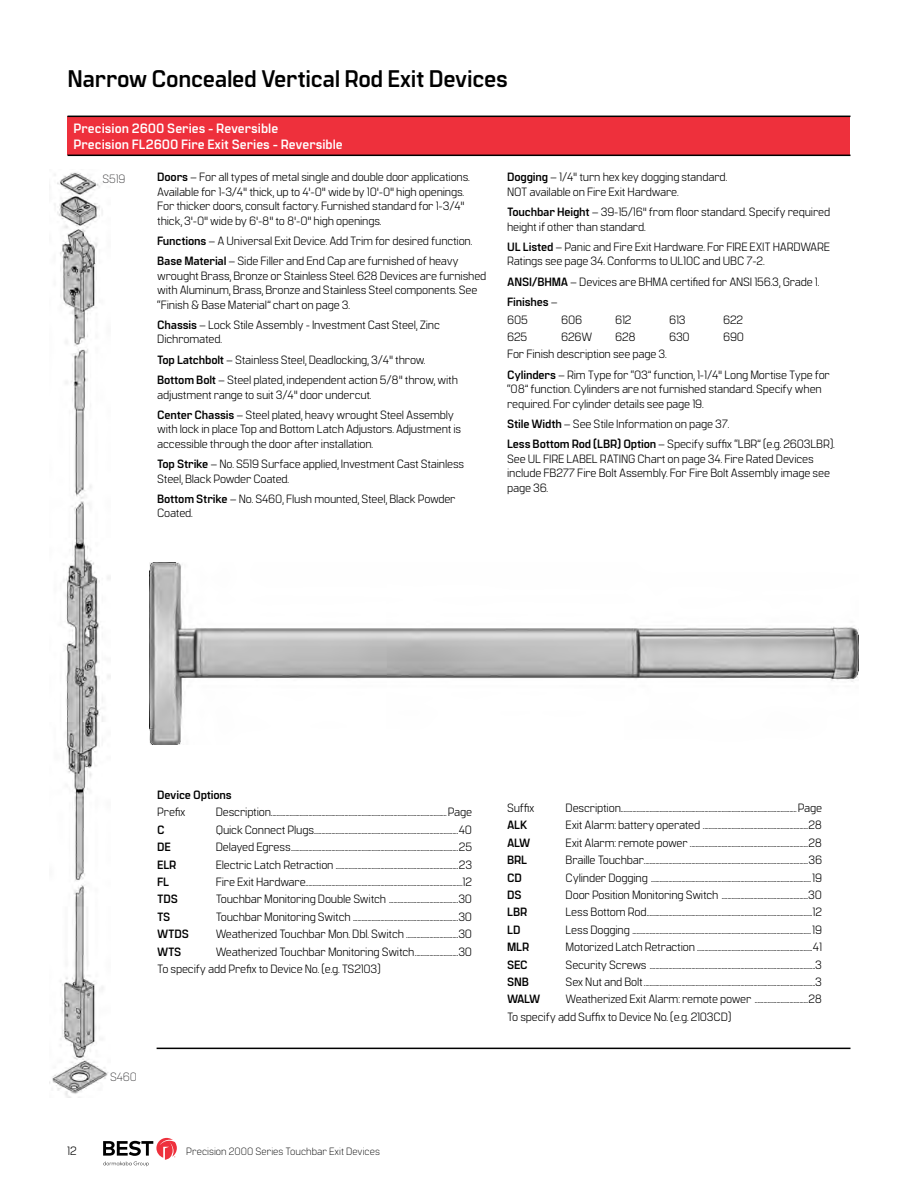
<style>
.page{position:relative;width:918px;height:1188px;background:#fff}
.page>*{position:absolute;margin:0;border:0;box-sizing:border-box;transform-origin:0 0}
.t1{font:700 24px "Manifold CF";letter-spacing:-.015em;color:#000}
.t2{font:700 13.5px/16.2px "Manifold CF";color:#fff}
.t3{font:12px/14.4px "Manifold CF";letter-spacing:-.015em;color:#000}
.t4{font:700 12px "Manifold CF";letter-spacing:-.015em;color:#000}
.t5{font:300 12px "Manifold CF";letter-spacing:-.015em;color:#414042}
.t6{font:300 10.5px "Manifold CF";color:#000}
.s1{font-weight:700}
</style>
<div class="page">
<svg style="left:103px;top:1138px;width:74px;height:28px"></svg>
<img style="left:52px;top:172px;width:58px;height:926px">
<div style="left:68px;top:116px;width:782px;height:39px;background:#ee303c"></div>
<hr style="left:68px;top:116px;width:782px;height:1px;background:#000">
<hr style="left:68px;top:155px;width:782px;height:1px;background:#000">
<hr style="left:157px;top:1048px;width:694px;height:1px;background:#000">
<img style="left:149px;top:562px;width:710px;height:182px">
<h1 class="t1" style="left:68px;top:64px;width:442px">Narrow Concealed Vertical Rod Exit Devices</h1>
<p class="t2" style="left:74px;top:121px;width:271px">Precision 2600 Series - Reversible<br>Precision FL2600 Fire Exit Series - Reversible</p>
<p class="t3" style="left:157px;top:170px;width:314px"><span class="s1">Doors</span> – For all types of metal single and double door applications.<br>Available for 1-3/4" thick, up to 4'-0" wide by 10'-0" high openings.<br>For thicker doors, consult factory. Furnished standard for 1-3/4" thick, 3'-0" wide by 6'-8" to 8'-0" high openings.</p>
<p class="t3" style="left:157px;top:231px;width:317px;line-height:20.4px"><span class="s1">Functions</span> – A Universal Exit Device. Add Trim for desired function.<br><span class="s1">Base Material</span> – Side Filler and End Cap are furnished of heavy</p>
<p class="t3" style="left:157px;top:269px;width:331px">wrought Brass, Bronze or Stainless Steel. 628 Devices are furnished with Aluminum, Brass, Bronze and Stainless Steel components. See “Finish &amp; Base Material” chart on page 3.</p>
<p class="t3" style="left:157px;top:318px;width:284px"><span class="s1">Chassis</span> – Lock Stile Assembly - Investment Cast Steel, Zinc<br>Dichromated.</p>
<p class="t3" style="left:157px;top:350px;width:302px;line-height:20.4px"><span class="s1">Top Latchbolt</span> – Stainless Steel, Deadlocking, 3/4" throw.<br><span class="s1">Bottom Bolt</span> – Steel plated, independent action 5/8" throw, with</p>
<p class="t3" style="left:157px;top:384px;width:298px;line-height:20.4px">adjustment range to suit 3/4" door undercut.<br><span class="s1">Center Chassis</span> – Steel plated, heavy wrought Steel Assembly</p>
<p class="t3" style="left:157px;top:422px;width:306px">with lock in place Top and Bottom Latch Adjustors. Adjustment is accessible through the door after installation.</p>
<p class="t3" style="left:157px;top:457px;width:309px"><span class="s1">Top Strike</span> – No. S519 Surface applied, Investment Cast Stainless<br>Steel, Black Powder Coated.</p>
<p class="t3" style="left:157px;top:492px;width:300px"><span class="s1">Bottom Strike</span> – No. S460, Flush mounted, Steel, Black Powder<br>Coated.</p>
<p class="t5" style="left:103px;top:172px;width:24px">S519</p>
<p class="t3" style="left:507px;top:170px;width:222px"><span class="s1">Dogging</span> – 1/4" turn hex key dogging standard.<br>NOT available on Fire Exit Hardware.</p>
<p class="t3" style="left:507px;top:205px;width:325px"><span class="s1">Touchbar Height</span> – 39-15/16" from floor standard. Specify required height if other than standard.</p>
<p class="t3" style="left:507px;top:240px;width:324px"><span class="s1">UL Listed</span> – Panic and Fire Exit Hardware. For FIRE EXIT HARDWARE<br>Ratings see page 34. Conforms to UL10C and UBC 7-2.</p>
<p class="t3" style="left:507px;top:272px;width:314px;line-height:20.4px"><span class="s1">ANSI/BHMA</span> – Devices are BHMA certified for ANSI 156.3, Grade 1.<br><span class="s1">Finishes</span> –</p>
<p class="t3" style="left:507px;top:312px;width:22px">605</p>
<p class="t3" style="left:561px;top:312px;width:23px">606</p>
<p class="t3" style="left:615px;top:312px;width:18px">612</p>
<p class="t3" style="left:669px;top:312px;width:18px">613</p>
<p class="t3" style="left:723px;top:312px;width:22px">622</p>
<p class="t3" style="left:507px;top:330px;width:22px">625</p>
<p class="t3" style="left:561px;top:330px;width:33px">626W</p>
<p class="t3" style="left:615px;top:330px;width:22px">628</p>
<p class="t3" style="left:669px;top:330px;width:22px">630</p>
<p class="t3" style="left:723px;top:330px;width:23px">690</p>
<p class="t3" style="left:507px;top:344px;width:324px;line-height:20.4px">For Finish description see page 3.<br><span class="s1">Cylinders</span> – Rim Type for “03” function, 1-1/4" Long Mortise Type for</p>
<p class="t3" style="left:507px;top:382px;width:316px">“08” function. Cylinders are not furnished standard. Specify when required. For cylinder details see page 19.</p>
<p class="t3" style="left:507px;top:414px;width:329px;line-height:20.4px"><span class="s1">Stile Width</span> – See Stile Information on page 37.<br><span class="s1">Less Bottom Rod (LBR) Option</span> – Specify suffix “LBR” (e.g. 2603LBR).</p>
<p class="t3" style="left:507px;top:452px;width:325px">See UL FIRE LABEL RATING Chart on page 34. Fire Rated Devices include FB277 Fire Bolt Assembly. For Fire Bolt Assembly image see page 36.</p>
<p class="t4" style="left:157px;top:788px;width:76px">Device Options</p>
<p class="t3" style="left:157px;top:805px;width:30px">Prefix</p>
<p class="t3" style="left:216px;top:805px;width:258px">Description..........................................................................................................................Page</p>
<p class="t4" style="left:157px;top:823px;width:9px">C</p>
<p class="t3" style="left:216px;top:823px;width:258px">Quick Connect Plugs....................................................................................................40</p>
<p class="t4" style="left:157px;top:840px;width:15px">DE</p>
<p class="t3" style="left:216px;top:840px;width:258px">Delayed Egress....................................................................................................................25</p>
<p class="t4" style="left:157px;top:858px;width:21px">ELR</p>
<p class="t3" style="left:216px;top:858px;width:258px">Electric Latch Retraction .....................................................................................23</p>
<p class="t4" style="left:157px;top:875px;width:14px">FL</p>
<p class="t3" style="left:216px;top:875px;width:258px">Fire Exit Hardware.............................................................................................................12</p>
<p class="t4" style="left:157px;top:892px;width:22px">TDS</p>
<p class="t3" style="left:216px;top:892px;width:258px">Touchbar Monitoring Double Switch ................................................30</p>
<p class="t4" style="left:157px;top:910px;width:15px">TS</p>
<p class="t3" style="left:216px;top:910px;width:258px">Touchbar Monitoring Switch .........................................................................30</p>
<p class="t4" style="left:157px;top:927px;width:33px">WTDS</p>
<p class="t3" style="left:216px;top:927px;width:258px">Weatherized Touchbar Mon. Dbl. Switch ....................................30</p>
<p class="t4" style="left:157px;top:945px;width:26px">WTS</p>
<p class="t3" style="left:157px;top:943px;width:316px;line-height:17.4px;text-indent:58px">Weatherized Touchbar Monitoring Switch..............................30<br>To specify add Prefix to Device No. (e.g. TS2103)</p>
<p class="t5" style="left:110px;top:1070px;width:28px">S460</p>
<p class="t3" style="left:67px;top:1144px;width:11px">12</p>
<p class="t6" style="left:186px;top:1145px;width:195px">Precision 2000 Series Touchbar Exit Devices</p>
<p class="t3" style="left:507px;top:801px;width:29px">Suffix</p>
<p class="t3" style="left:566px;top:801px;width:258px">Description..........................................................................................................................Page</p>
<p class="t4" style="left:507px;top:818px;width:22px">ALK</p>
<p class="t3" style="left:566px;top:818px;width:258px">Exit Alarm: battery operated .........................................................................28</p>
<p class="t4" style="left:507px;top:836px;width:25px">ALW</p>
<p class="t3" style="left:566px;top:836px;width:258px">Exit Alarm: remote power ..................................................................................28</p>
<p class="t4" style="left:507px;top:853px;width:22px">BRL</p>
<p class="t3" style="left:566px;top:853px;width:258px">Braille Touchbar..................................................................................................................36</p>
<p class="t4" style="left:507px;top:871px;width:16px">CD</p>
<p class="t3" style="left:566px;top:870px;width:258px">Cylinder Dogging ...............................................................................................................19</p>
<p class="t4" style="left:507px;top:888px;width:16px">DS</p>
<p class="t3" style="left:566px;top:888px;width:258px">Door Position Monitoring Switch ............................................................30</p>
<p class="t4" style="left:507px;top:905px;width:22px">LBR</p>
<p class="t3" style="left:566px;top:905px;width:258px">Less Bottom Rod...................................................................................................................12</p>
<p class="t4" style="left:507px;top:923px;width:15px">LD</p>
<p class="t3" style="left:566px;top:923px;width:258px">Less Dogging ............................................................................................................................19</p>
<p class="t4" style="left:507px;top:940px;width:24px">MLR</p>
<p class="t3" style="left:566px;top:940px;width:258px">Motorized Latch Retraction ................................................................................41</p>
<p class="t4" style="left:507px;top:958px;width:22px">SEC</p>
<p class="t3" style="left:566px;top:957px;width:258px">Security Screws ...................................................................................................................3</p>
<p class="t4" style="left:507px;top:975px;width:23px">SNB</p>
<p class="t3" style="left:566px;top:975px;width:258px">Sex Nut and Bolt.......................................................................................................................3</p>
<p class="t4" style="left:507px;top:992px;width:35px">WALW</p>
<p class="t3" style="left:507px;top:991px;width:316px;line-height:17.4px;text-indent:58px">Weatherized Exit Alarm: remote power .....................................28<br>To specify add Suffix to Device No. (e.g. 2103CD)</p>
</div>
